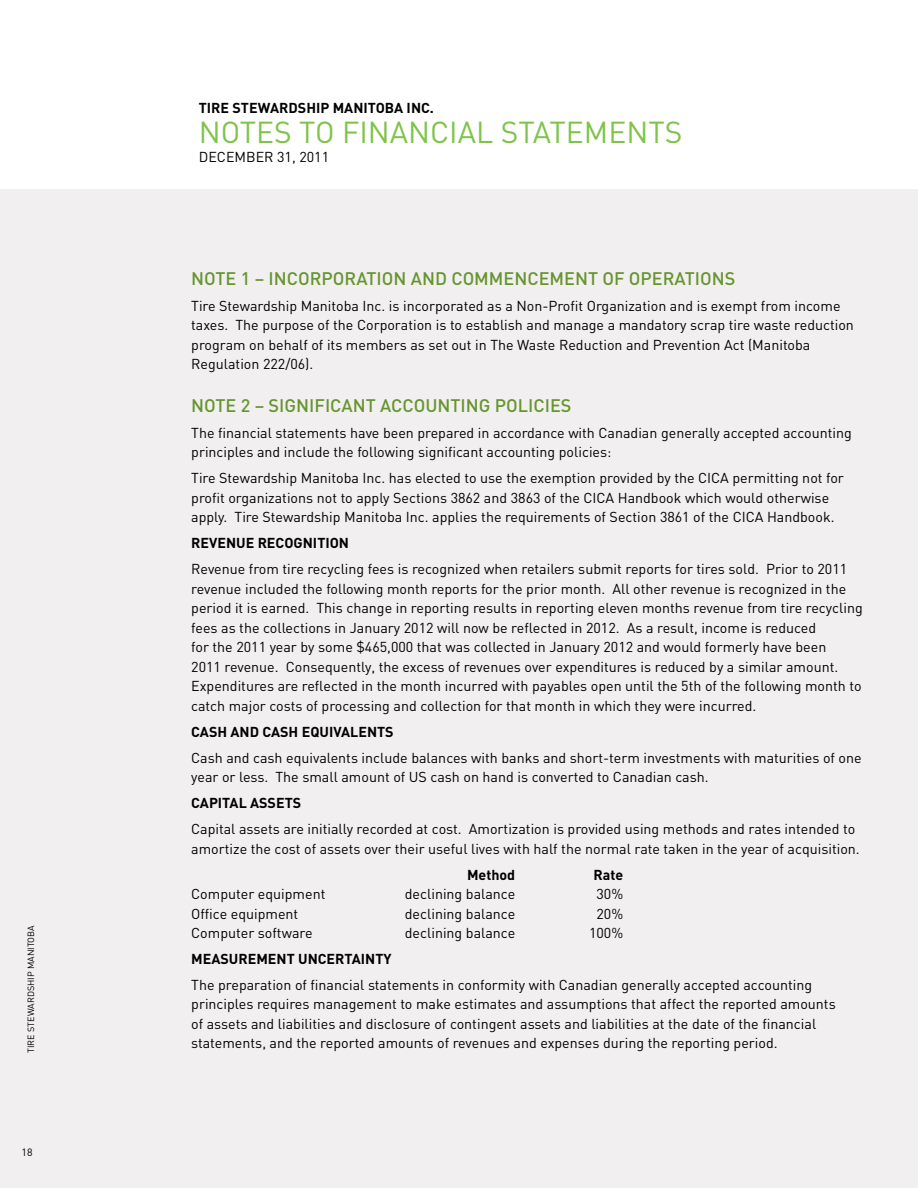
<style>
.page{position:relative;width:918px;height:1188px;background:#fff}
.page>*{position:absolute;margin:0;border:0;box-sizing:border-box;transform-origin:0 0}
.t1{font:30px "DIN";color:#7fc349}
.t2{font:500 18px "DIN";color:#66952e}
.t3{font:14.25px/19.5px "DIN";color:#000}
.t4{font:700 14.25px "DIN";color:#000}
.t5{font:10.5px "DIN";color:#000}
.t6{font:9px "DIN";color:#000}
</style>
<div class="page">
<div style="left:0;top:189px;width:918px;height:999px;background:#f2eff0"></div>
<p class="t6" style="left:25px;top:1053px;width:128px;rotate:-90deg">tire stewardship manitoba</p>
<p class="t5" style="left:22px;top:1146px;width:12px">18</p>
<p class="t4" style="left:199px;top:98px;width:16px">TIRE</p>
<p class="t4" style="left:233px;top:98px;width:28px">STEWAR</p>
<p class="t4" style="left:289px;top:98px;width:26px">DSHIP</p>
<p class="t4" style="left:333px;top:98px;width:53px">MANITOBA</p>
<p class="t4" style="left:407px;top:98px;width:29px">INC.</p>
<h1 class="t1" style="left:199px;top:113px;width:19px">notes</h1>
<h1 class="t1" style="left:299px;top:113px;width:61px">to financial</h1>
<h1 class="t1" style="left:501px;top:113px;width:19px">statements</h1>
<p class="t3" style="left:199px;top:147px;width:132px">DECEMBER 31, 2011</p>
<p class="t2" style="left:191px;top:267px;width:546px">NOTE 1 – INCORPORATION AND COMMENCEMENT OF OPERATIONS</p>
<p class="t3" style="left:191px;top:296px;width:664px">Tire Stewardship Manitoba Inc. is incorporated as a Non-Profit Organization and is exempt from income taxes. The purpose of the Corporation is to establish and manage a mandatory scrap tire waste reduction program on behalf of its members as set out in The Waste Reduction and Prevention Act (Manitoba Regulation 222/06).</p>
<p class="t2" style="left:191px;top:394px;width:382px">NOTE 2 – SIGNIFICANT ACCOUNTING POLICIES</p>
<p class="t3" style="left:191px;top:423px;width:662px">The financial statements have been prepared in accordance with Canadian generally accepted accounting principles and include the following significant accounting policies:</p>
<p class="t3" style="left:191px;top:468px;width:654px">Tire Stewardship Manitoba Inc. has elected to use the exemption provided by the CICA permitting not for profit organizations not to apply Sections 3862 and 3863 of the CICA Handbook which would otherwise apply. Tire Stewardship Manitoba Inc. applies the requirements of Section 3861 of the CICA Handbook.</p>
<p class="t4" style="left:191px;top:534px;width:159px">REVENUE RECOGNITION</p>
<p class="t3" style="left:191px;top:559px;width:673px">Revenue from tire recycling fees is recognized when retailers submit reports for tires sold. Prior to 2011 revenue included the following month reports for the prior month. All other revenue is recognized in the period it is earned. This change in reporting results in reporting eleven months revenue from tire recycling fees as the collections in January 2012 will now be reflected in 2012. As a result, income is reduced<br>for the 2011 year by some $465,000 that was collected in January 2012 and would formerly have been<br>2011 revenue. Consequently, the excess of revenues over expenditures is reduced by a similar amount.<br>Expenditures are reflected in the month incurred with payables open until the 5th of the following month to catch major costs of processing and collection for that month in which they were incurred.</p>
<p class="t4" style="left:191px;top:722px;width:195px">CASH AND CASH EQUIVALENTS</p>
<p class="t3" style="left:191px;top:747px;width:672px">Cash and cash equivalents include balances with banks and short-term investments with maturities of one year or less. The small amount of US cash on hand is converted to Canadian cash.</p>
<p class="t4" style="left:191px;top:794px;width:103px">CAPITAL ASS ETS</p>
<p class="t3" style="left:191px;top:819px;width:670px">Capital assets are initially recorded at cost. Amortization is provided using methods and rates intended to amortize the cost of assets over their useful lives with half the normal rate taken in the year of acquisition.</p>
<p class="t4" style="left:467px;top:865px;width:50px">METHOD</p>
<p class="t4" style="left:594px;top:865px;width:31px">RATE</p>
<p class="t3" style="left:191px;top:884px;width:136px">Computer equipment</p>
<p class="t3" style="left:405px;top:884px;width:112px">declining balance</p>
<p class="t3" style="left:597px;top:884px;width:28px">30%</p>
<p class="t3" style="left:191px;top:903px;width:109px">Office equipment</p>
<p class="t3" style="left:405px;top:903px;width:112px">declining balance</p>
<p class="t3" style="left:597px;top:903px;width:28px">20%</p>
<p class="t3" style="left:191px;top:923px;width:123px">Computer software</p>
<p class="t3" style="left:405px;top:923px;width:112px">declining balance</p>
<p class="t3" style="left:589px;top:923px;width:36px">100%</p>
<p class="t4" style="left:191px;top:950px;width:202px">MEASUREM ENT UNCERTAINTY</p>
<p class="t3" style="left:191px;top:975px;width:646px">The preparation of financial statements in conformity with Canadian generally accepted accounting principles requires management to make estimates and assumptions that affect the reported amounts of assets and liabilities and disclosure of contingent assets and liabilities at the date of the financial statements, and the reported amounts of revenues and expenses during the reporting period.</p>
</div>
